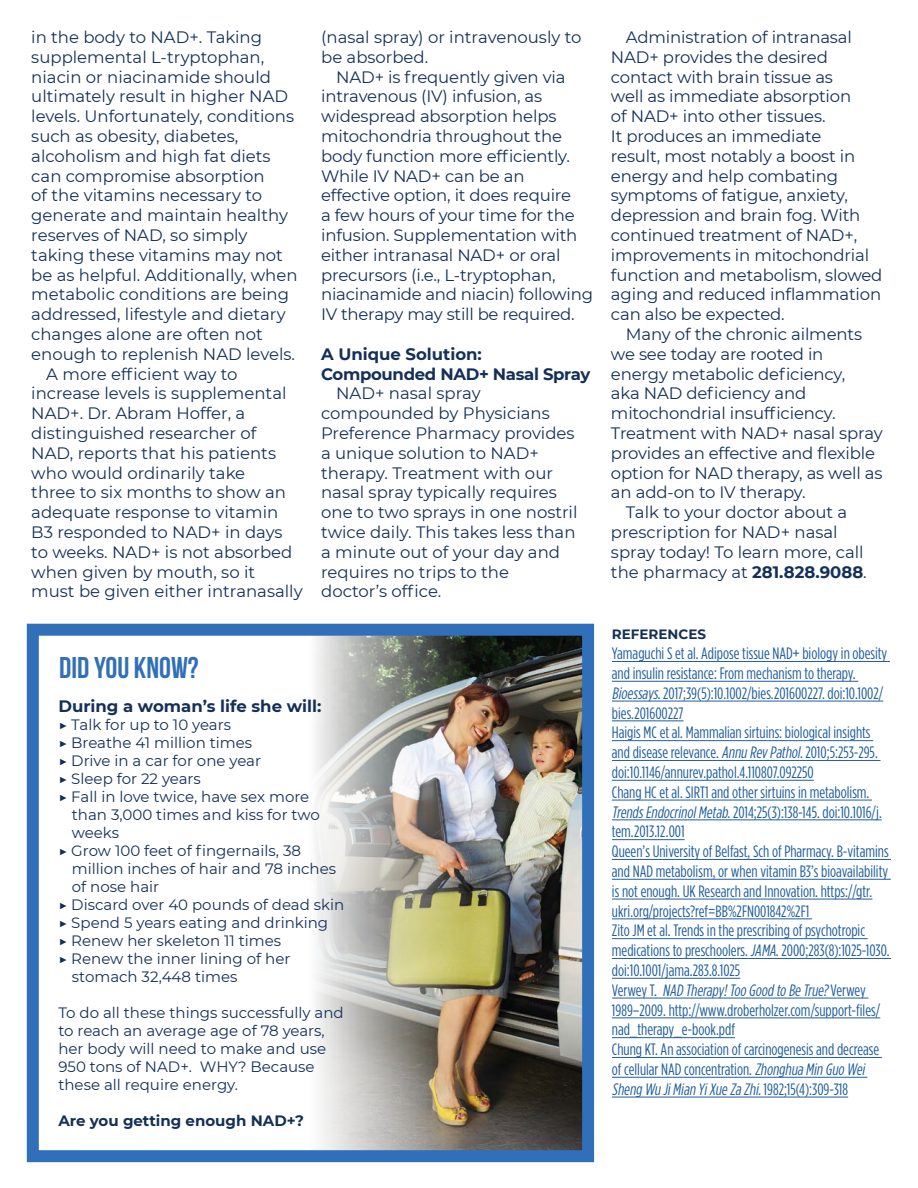
<style>
.page{position:relative;width:918px;height:1188px;background:#fff}
.page>*{position:absolute;margin:0;border:0;box-sizing:border-box;transform-origin:0 0}
.t1{font:700 30px "Bebas Neue";color:#3170b8}
.t2{font:16.5px/19.8px "Montserrat";letter-spacing:-.01em;color:#143058}
.t3{font:16.5px/19.8px "Gotham Condensed";color:#215e9e}
.t4{font:700 16.5px/19.8px "Montserrat";letter-spacing:-.02em;color:#143058}
.t5{font:700 16.5px "Montserrat";color:#143058}
.t6{font:15px/18px "Montserrat";color:#143058}
.t7{font:700 15px "Montserrat";color:#143058}
.t8{font:700 13.5px "Montserrat";color:#143058}
.s1{font-weight:700}
.s2{font-style:italic}
</style>
<div class="page">
<img style="left:316px;top:637px;width:265px;height:512px">
<div style="left:27px;top:624px;width:567px;height:538px;border:12px solid #3170b8"></div>
<hr style="left:612px;top:661px;width:278px;height:1px;background:#215e9e">
<hr style="left:612px;top:681px;width:246px;height:1px;background:#215e9e">
<hr style="left:612px;top:701px;width:271px;height:1px;background:#215e9e">
<hr style="left:612px;top:721px;width:72px;height:1px;background:#215e9e">
<hr style="left:612px;top:740px;width:261px;height:1px;background:#215e9e">
<hr style="left:612px;top:760px;width:269px;height:1px;background:#215e9e">
<hr style="left:612px;top:780px;width:202px;height:1px;background:#215e9e">
<hr style="left:612px;top:800px;width:260px;height:1px;background:#215e9e">
<hr style="left:612px;top:820px;width:270px;height:1px;background:#215e9e">
<hr style="left:612px;top:839px;width:73px;height:1px;background:#215e9e">
<hr style="left:612px;top:859px;width:279px;height:1px;background:#215e9e">
<hr style="left:612px;top:879px;width:279px;height:1px;background:#215e9e">
<hr style="left:612px;top:899px;width:260px;height:1px;background:#215e9e">
<hr style="left:612px;top:919px;width:200px;height:1px;background:#215e9e">
<hr style="left:612px;top:938px;width:256px;height:1px;background:#215e9e">
<hr style="left:612px;top:958px;width:279px;height:1px;background:#215e9e">
<hr style="left:612px;top:978px;width:128px;height:1px;background:#215e9e">
<hr style="left:612px;top:998px;width:257px;height:1px;background:#215e9e">
<hr style="left:612px;top:1018px;width:268px;height:1px;background:#215e9e">
<hr style="left:612px;top:1037px;width:123px;height:1px;background:#215e9e">
<hr style="left:612px;top:1057px;width:270px;height:1px;background:#215e9e">
<hr style="left:612px;top:1077px;width:255px;height:1px;background:#215e9e">
<hr style="left:612px;top:1097px;width:236px;height:1px;background:#215e9e">
<p class="t2" style="left:31px;top:27px;width:232px">in the body to NAD+. Taking</p>
<p class="t2" style="left:31px;top:46px;width:234px">supplemental L-tryptophan,</p>
<p class="t2" style="left:31px;top:66px;width:241px">niacin or niacinamide should</p>
<p class="t2" style="left:31px;top:86px;width:258px">ultimately result in higher NAD</p>
<p class="t2" style="left:31px;top:106px;width:264px">levels. Unfortunately, conditions</p>
<p class="t2" style="left:31px;top:126px;width:209px">such as obesity, diabetes,</p>
<p class="t2" style="left:31px;top:145px;width:241px">alcoholism and high fat diets</p>
<p class="t2" style="left:31px;top:165px;width:235px">can compromise absorption</p>
<p class="t2" style="left:31px;top:185px;width:232px">of the vitamins necessary to</p>
<p class="t2" style="left:31px;top:205px;width:258px">generate and maintain healthy</p>
<p class="t2" style="left:31px;top:225px;width:218px">reserves of NAD, so simply</p>
<p class="t2" style="left:31px;top:244px;width:253px">taking these vitamins may not</p>
<p class="t2" style="left:31px;top:264px;width:268px">be as helpful. Additionally, when</p>
<p class="t2" style="left:31px;top:284px;width:259px">metabolic conditions are being</p>
<p class="t2" style="left:31px;top:304px;width:256px">addressed, lifestyle and dietary</p>
<p class="t2" style="left:31px;top:324px;width:233px">changes alone are often not</p>
<p class="t2" style="left:31px;top:343px;width:265px">enough to replenish NAD levels.</p>
<p class="t2" style="left:46px;top:363px;width:193px">A more efficient way to</p>
<p class="t2" style="left:31px;top:383px;width:257px">increase levels is supplemental</p>
<p class="t2" style="left:31px;top:403px;width:215px">NAD+. Dr. Abram Hoffer, a</p>
<p class="t2" style="left:31px;top:423px;width:227px">distinguished researcher of</p>
<p class="t2" style="left:31px;top:442px;width:246px">NAD, reports that his patients</p>
<p class="t2" style="left:31px;top:462px;width:215px">who would ordinarily take</p>
<p class="t2" style="left:31px;top:482px;width:256px">three to six months to show an</p>
<p class="t2" style="left:31px;top:502px;width:249px">adequate response to vitamin</p>
<p class="t2" style="left:31px;top:522px;width:253px">B3 responded to NAD+ in days</p>
<p class="t2" style="left:31px;top:541px;width:263px">to weeks. NAD+ is not absorbed</p>
<p class="t2" style="left:31px;top:561px;width:225px">when given by mouth, so it</p>
<p class="t2" style="left:31px;top:581px;width:273px">must be given either intranasally</p>
<p class="t2" style="left:321px;top:27px;width:262px">(nasal spray) or intravenously to be absorbed.</p>
<p class="t2" style="left:321px;top:66px;width:273px;text-indent:15px">NAD+ is frequently given via intravenous (IV) infusion, as widespread absorption helps mitochondria throughout the body function more efficiently.<br>While IV NAD+ can be an effective option, it does require<br>a few hours of your time for the infusion. Supplementation with either intranasal NAD+ or oral precursors (i.e., L-tryptophan, niacinamide and niacin) following<br>IV therapy may still be required.</p>
<p class="t4" style="left:321px;top:343px;width:271px">A Unique Solution:<br>Compounded NAD+ Nasal Spray</p>
<p class="t2" style="left:321px;top:383px;width:258px;text-indent:15px">NAD+ nasal spray compounded by Physicians<br>Preference Pharmacy provides a unique solution to NAD+ therapy. Treatment with our nasal spray typically requires one to two sprays in one nostril twice daily. This takes less than a minute out of your day and requires no trips to the doctor’s office.</p>
<h1 class="t1" style="left:59px;top:651px;width:141px">DID YOU KNOW?</h1>
<p class="t5" style="left:58px;top:694px;width:265px">During a woman’s life she will:</p>
<p class="t6" style="left:58px;top:715px;width:174px">▶ Talk for up to 10 years</p>
<p class="t6" style="left:58px;top:733px;width:195px">▶ Breathe 41 million times</p>
<p class="t6" style="left:58px;top:751px;width:204px">▶ Drive in a car for one year</p>
<p class="t6" style="left:58px;top:769px;width:144px">▶ Sleep for 22 years</p>
<p class="t6" style="left:58px;top:787px;width:252px">▶ Fall in love twice, have sex more</p>
<p class="t6" style="left:72px;top:805px;width:250px">than 3,000 times and kiss for two</p>
<p class="t6" style="left:72px;top:823px;width:49px">weeks</p>
<p class="t6" style="left:58px;top:841px;width:244px">▶ Grow 100 feet of fingernails, 38</p>
<p class="t6" style="left:72px;top:859px;width:266px">million inches of hair and 78 inches</p>
<p class="t6" style="left:72px;top:877px;width:89px">of nose hair</p>
<p class="t6" style="left:58px;top:895px;width:287px">▶ Discard over 40 pounds of dead skin</p>
<p class="t6" style="left:58px;top:913px;width:271px">▶ Spend 5 years eating and drinking</p>
<p class="t6" style="left:58px;top:931px;width:224px">▶ Renew her skeleton 11 times</p>
<p class="t6" style="left:58px;top:949px;width:234px">▶ Renew the inner lining of her</p>
<p class="t6" style="left:72px;top:967px;width:167px">stomach 32,448 times</p>
<p class="t6" style="left:58px;top:1003px;width:287px">To do all these things successfully and to reach an average age of 78 years, her body will need to make and use<br>950 tons of NAD+. WHY? Because these all require energy.</p>
<p class="t7" style="left:58px;top:1110px;width:247px">Are you getting enough NAD+?</p>
<p class="t2" style="left:611px;top:27px;width:273px;text-indent:15px">Administration of intranasal<br>NAD+ provides the desired contact with brain tissue as<br>well as immediate absorption<br>of NAD+ into other tissues.<br>It produces an immediate<br>result, most notably a boost in energy and help combating symptoms of fatigue, anxiety, depression and brain fog. With continued treatment of NAD+, improvements in mitochondrial function and metabolism, slowed aging and reduced inflammation can also be expected.</p>
<p class="t2" style="left:626px;top:324px;width:238px">Many of the chronic ailments</p>
<p class="t2" style="left:611px;top:343px;width:214px">we see today are rooted in</p>
<p class="t2" style="left:611px;top:363px;width:236px">energy metabolic deficiency,</p>
<p class="t2" style="left:611px;top:383px;width:197px">aka NAD deficiency and</p>
<p class="t2" style="left:611px;top:403px;width:226px">mitochondrial insufficiency.</p>
<p class="t2" style="left:611px;top:423px;width:273px">Treatment with NAD+ nasal spray</p>
<p class="t2" style="left:611px;top:442px;width:266px">provides an effective and flexible</p>
<p class="t2" style="left:611px;top:462px;width:273px">option for NAD therapy, as well as</p>
<p class="t2" style="left:611px;top:482px;width:196px">an add-on to IV therapy.</p>
<p class="t2" style="left:626px;top:502px;width:223px">Talk to your doctor about a</p>
<p class="t2" style="left:611px;top:522px;width:228px">prescription for NAD+ nasal</p>
<p class="t2" style="left:611px;top:541px;width:254px">spray today! To learn more, call</p>
<p class="t2" style="left:611px;top:561px;width:257px">the pharmacy at <span class="s1">281.828.9088</span>.</p>
<p class="t8" style="left:612px;top:625px;width:96px">REFERENCES</p>
<p class="t3" style="left:612px;top:643px;width:279px">Yamaguchi S et al. Adipose tissue NAD+ biology in obesity and insulin resistance: From mechanism to therapy.<br><span class="s2">Bioessays</span>. 2017;39(5):10.1002/bies.201600227. doi:10.1002/ bies.201600227<br>Haigis MC et al. Mammalian sirtuins: biological insights and disease relevance. <span class="s2">Annu Rev Pathol</span>. 2010;5:253-295. doi:10.1146/annurev.pathol.4.110807.092250<br>Chang HC et al. SIRT1 and other sirtuins in metabolism.<br><span class="s2">TrendsEndocrinolMetab</span>. 2014;25(3):138-145. doi:10.1016/j. tem.2013.12.001<br>Queen’s University of Belfast, Sch of Pharmacy. B-vitamins and NAD metabolism, or when vitamin B3’s bioavailability is not enough. UK Research and Innovation. https://gtr. ukri.org/projects?ref=BB%2FN001842%2F1<br>Zito JM et al. Trends in the prescribing of psychotropic medications to preschoolers. <span class="s2">JAMA</span>. 2000;283(8):1025-1030. doi:10.1001/jama.283.8.1025<br>Ve r w e y T. <span class="s2">NAD Therapy!Too Good to Be True?</span>Ve r w e y 1989–2009. http://www.droberholzer.com/support-files/ nad_therapy_e-book.pdf<br>Chung KT. An association of carcinogenesis and decrease of cellular NAD concentration. <span class="s2">Zhonghua Min Guo Wei Sheng Wu JiMian YiXue Za Zhi.</span>1982;15(4):309-318</p>
</div>
